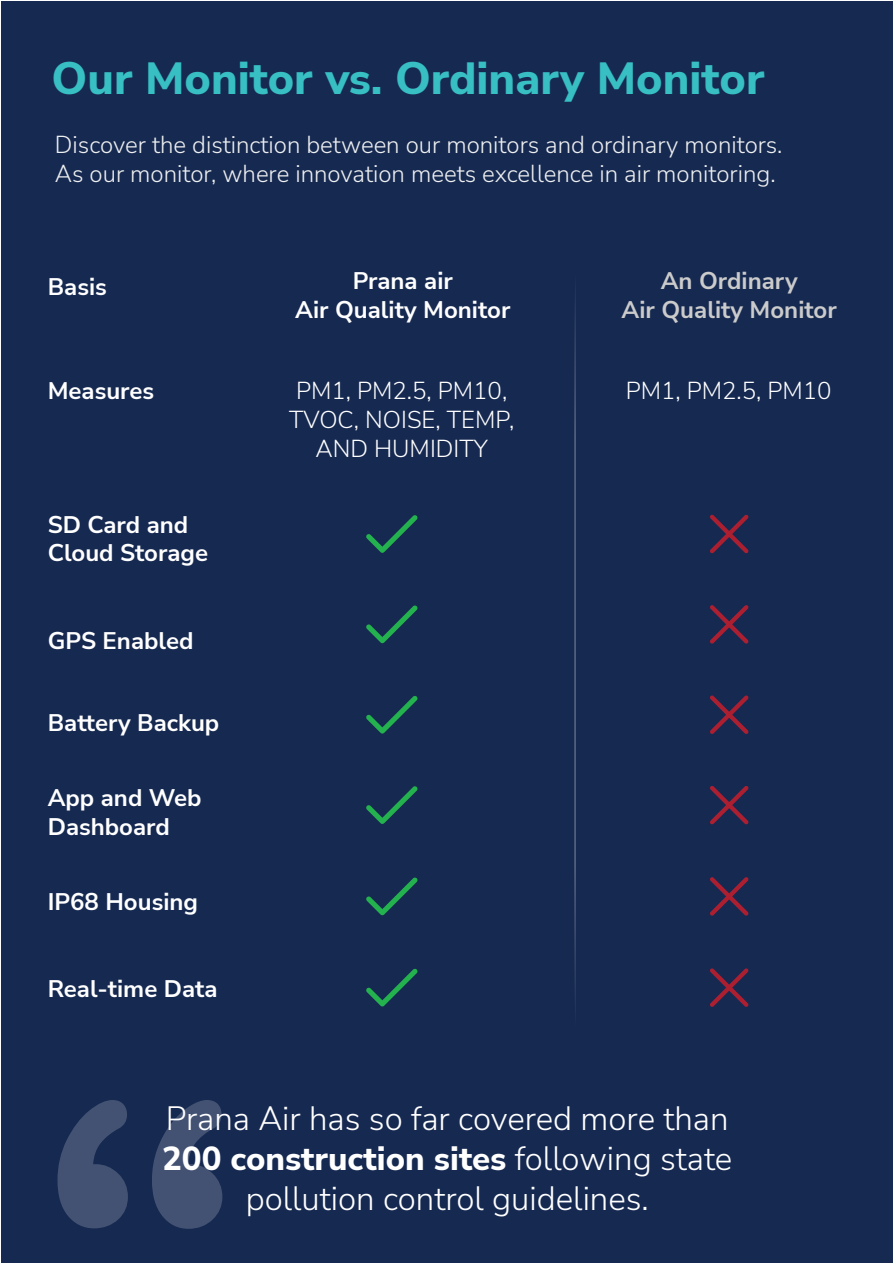
<style>
.page{position:relative;width:893px;height:1263px;background:#fff}
.page>*{position:absolute;margin:0;border:0;box-sizing:border-box;transform-origin:0 0}
.t1{font:800 45px "Nunito Sans";color:#37bfc3}
.t2{font:300 33px/39.6px "Nunito Sans";color:#fff;text-align:center}
.t3{font:700 24px/28.8px "Nunito Sans";color:#fff}
.t4{font:300 24px/28.8px "Nunito Sans";color:#edeff0}
.t5{font:300 24px/28.8px "Nunito Sans";color:#fff;text-align:center}
.t6{font:700 24px/28.8px "Nunito Sans";color:#cbcbcb;text-align:center}
.s1{font-weight:800}
</style>
<div class="page">
<div style="left:1px;top:2px;width:892px;height:1261px;background:#162951"></div>
<svg style="left:575px;top:292px;width:1px;height:716px"></svg>
<svg style="left:366px;top:515px;width:52px;height:38px"></svg>
<svg style="left:710px;top:515px;width:38px;height:38px"></svg>
<svg style="left:366px;top:605px;width:52px;height:38px"></svg>
<svg style="left:710px;top:605px;width:38px;height:39px"></svg>
<svg style="left:366px;top:696px;width:52px;height:38px"></svg>
<svg style="left:710px;top:695px;width:38px;height:39px"></svg>
<svg style="left:366px;top:786px;width:52px;height:38px"></svg>
<svg style="left:710px;top:786px;width:38px;height:38px"></svg>
<svg style="left:366px;top:877px;width:52px;height:38px"></svg>
<svg style="left:710px;top:877px;width:38px;height:39px"></svg>
<svg style="left:366px;top:968px;width:52px;height:39px"></svg>
<svg style="left:710px;top:968px;width:38px;height:39px"></svg>
<svg style="left:58px;top:1100px;width:164px;height:129px"></svg>
<h1 class="t1" style="left:52px;top:47px;width:714px">Our Monitor vs. Ordinary Monitor</h1>
<p class="t4" style="left:55px;top:129px;width:729px">Discover the distinction between our monitors and ordinary monitors.<br>As our monitor, where innovation meets excellence in air monitoring.</p>
<p class="t3" style="left:48px;top:271px;width:61px">Basis</p>
<p class="t3" style="left:295px;top:265px;width:217px;text-align:center">Prana air<br>Air Quality Monitor</p>
<p class="t6" style="left:622px;top:265px;width:217px">An Ordinary<br>Air Quality Monitor</p>
<p class="t3" style="left:48px;top:375px;width:108px">Measures</p>
<p class="t5" style="left:289px;top:376px;width:227px">PM1, PM2.5, PM10,<br>TVOC, NOISE, TEMP,<br>AND HUMIDITY</p>
<p class="t5" style="left:626px;top:376px;width:207px">PM1, PM2.5, PM10</p>
<p class="t3" style="left:48px;top:509px;width:162px">SD Card and<br>Cloud Storage</p>
<p class="t3" style="left:48px;top:625px;width:147px">GPS Enabled</p>
<p class="t3" style="left:48px;top:708px;width:173px">Battery Backup</p>
<p class="t3" style="left:48px;top:782px;width:155px">App and Web<br>Dashboard</p>
<p class="t3" style="left:48px;top:886px;width:152px">IP68 Housing</p>
<p class="t3" style="left:48px;top:973px;width:171px">Real-time Data</p>
<h2 class="t2" style="left:162px;top:1098px;width:572px">Prana Air has so far covered more than<br><span class="s1">200 construction sites</span> following state pollution control guidelines.</h2>
</div>
